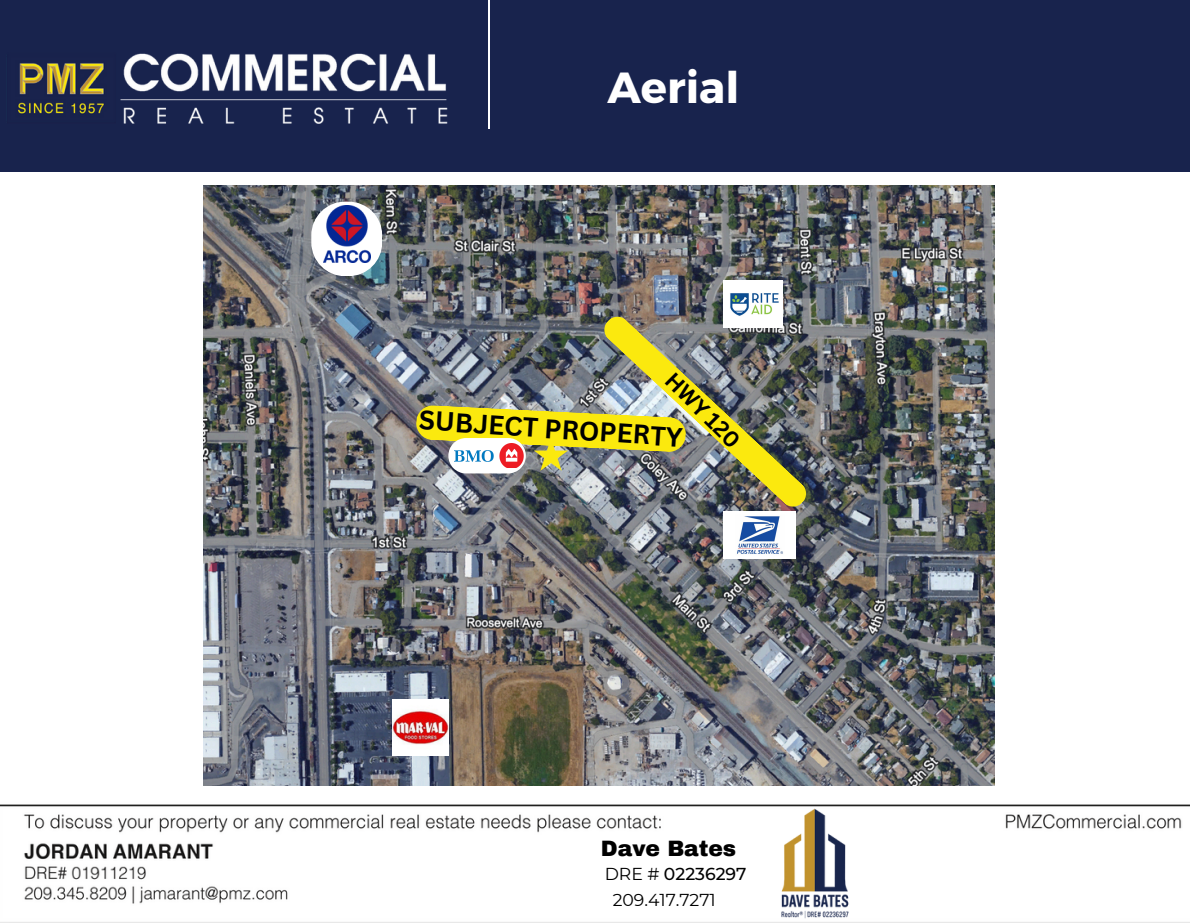
<style>
.page{position:relative;width:1190px;height:923px;background:#fff}
.page>*{position:absolute;margin:0;border:0;box-sizing:border-box;transform-origin:0 0}
.t1{font:700 43.5px "Montserrat";color:#fff}
.t2{font:700 26.25px "Canva Sans";color:#000}
.t3{font:900 21.75px "Archivo";color:#000}
.t4{font:700 21.75px "Canva Sans";color:#000}
.t5{font:500 17.25px "Montserrat";color:#000}
.t6{font:17.25px "Montserrat";color:#000}
.s1{font-weight:400}
</style>
<div class="page">
<div style="left:0;top:0;width:1189px;height:171px;background:#18234d"></div>
<img style="left:18px;top:53px;width:430px;height:71px">
<hr style="left:488px;top:0;width:1px;height:128px;background:#fff">
<img style="left:0;top:804px;width:1189px;height:100px">
<img style="left:203px;top:186px;width:791px;height:599px">
<img style="left:415px;top:315px;width:392px;height:193px">
<img style="left:392px;top:699px;width:57px;height:56px">
<img style="left:723px;top:280px;width:59px;height:47px">
<img style="left:454px;top:444px;width:70px;height:23px">
<div style="left:311px;top:202px;width:71px;height:74px;background:#fff;border-radius:34px"></div>
<img style="left:323px;top:205px;width:47px;height:58px">
<img style="left:723px;top:512px;width:72px;height:46px">
<img style="left:749px;top:804px;width:131px;height:115px">
<p class="t1" style="left:607px;top:59px;width:133px">Aerial</p>
<p class="t4" style="left:679px;top:366px;width:97px;rotate:45deg">HWY 120</p>
<p class="t2" style="left:420px;top:401px;width:265px;rotate:4deg">SUBJECT PROPERTY</p>
<h1 class="t3" style="left:600px;top:837px;width:137px">Dave Bates</h1>
<p class="t5" style="left:604px;top:863px;width:143px"><span class="s1">DRE #</span> 02236297</p>
<p class="t6" style="left:612px;top:889px;width:105px">209.417.7271</p>
</div>
